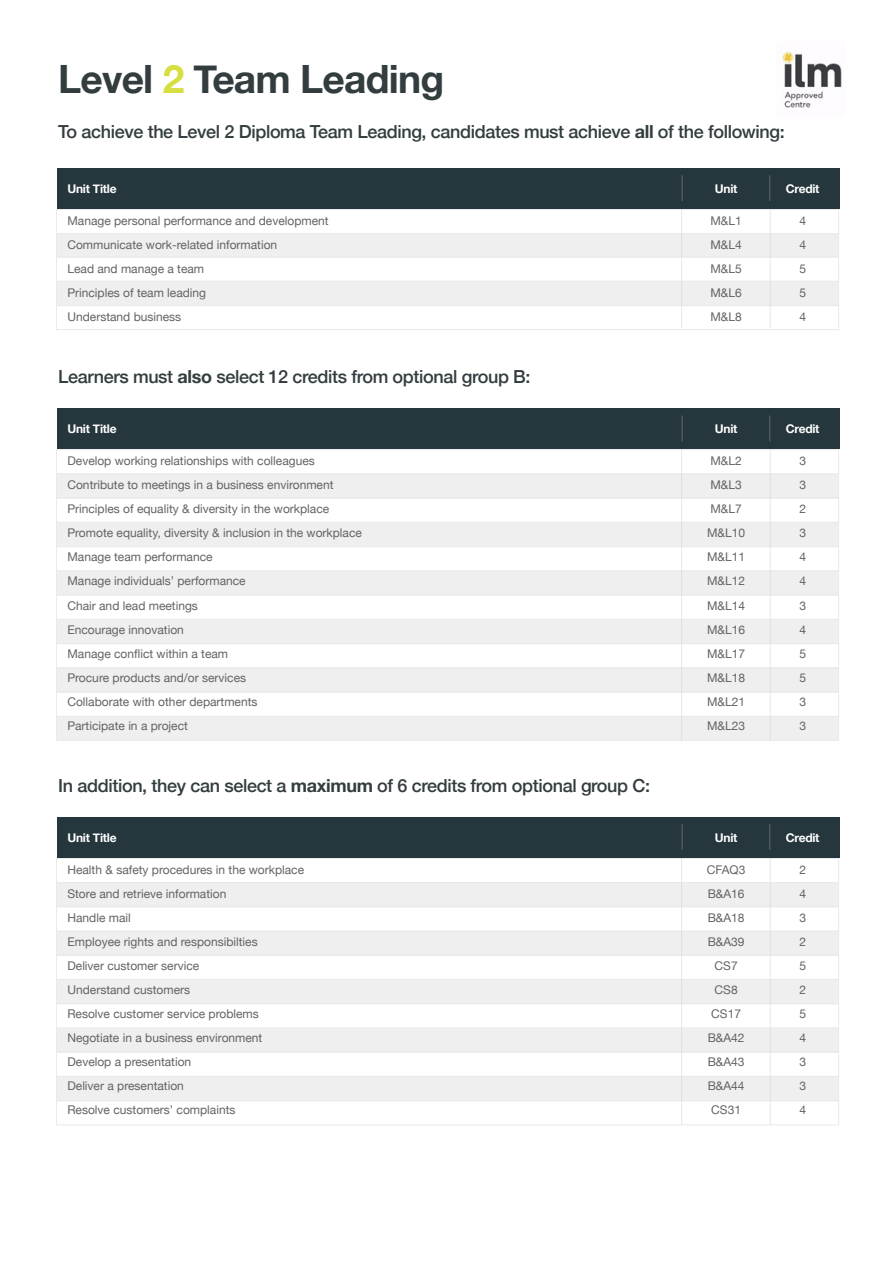
<style>
.page{position:relative;width:893px;height:1263px;background:#fff}
.page>*{position:absolute;margin:0;border:0;box-sizing:border-box;transform-origin:0 0}
.t1{font:700 39px "Helvetica Neue";letter-spacing:-.02em;color:#333d3f}
.t2{font:500 18px "Helvetica Neue";letter-spacing:-.02em;color:#333d3f}
.t3{font:12px/24px "Helvetica Neue";color:#646262}
.t4{font:700 12px "Helvetica Neue";letter-spacing:-.02em;color:#fff}
.s1{color:#d5df40}
.s2{font-weight:700}
</style>
<div class="page">
<img style="left:781px;top:51px;width:61px;height:57px">
<div style="left:56px;top:233px;width:783px;height:24px;background:#efefef"></div>
<div style="left:56px;top:474px;width:783px;height:24px;background:#efefef"></div>
<div style="left:56px;top:882px;width:783px;height:25px;background:#efefef"></div>
<div style="left:56px;top:668px;width:783px;height:24px;background:#efefef"></div>
<div style="left:56px;top:1076px;width:783px;height:25px;background:#efefef"></div>
<div style="left:56px;top:571px;width:783px;height:24px;background:#efefef"></div>
<div style="left:56px;top:979px;width:783px;height:25px;background:#efefef"></div>
<div style="left:56px;top:281px;width:783px;height:25px;background:#efefef"></div>
<div style="left:56px;top:522px;width:783px;height:25px;background:#efefef"></div>
<div style="left:56px;top:931px;width:783px;height:24px;background:#efefef"></div>
<div style="left:56px;top:716px;width:783px;height:25px;background:#efefef"></div>
<div style="left:56px;top:619px;width:783px;height:25px;background:#efefef"></div>
<div style="left:56px;top:1028px;width:783px;height:24px;background:#efefef"></div>
<div style="left:56px;top:257px;width:783px;height:25px;background:#fff;border:1px solid #eaeaea"></div>
<div style="left:56px;top:498px;width:783px;height:25px;background:#fff;border:1px solid #eaeaea"></div>
<div style="left:56px;top:906px;width:783px;height:25px;background:#fff;border:1px solid #eaeaea"></div>
<div style="left:56px;top:692px;width:783px;height:25px;background:#fff;border:1px solid #eaeaea"></div>
<div style="left:56px;top:1100px;width:783px;height:25px;background:#fff;border:1px solid #eaeaea"></div>
<div style="left:56px;top:595px;width:783px;height:25px;background:#fff;border:1px solid #eaeaea"></div>
<div style="left:56px;top:1003px;width:783px;height:25px;background:#fff;border:1px solid #eaeaea"></div>
<div style="left:56px;top:305px;width:783px;height:25px;background:#fff;border:1px solid #eaeaea"></div>
<div style="left:56px;top:546px;width:783px;height:25px;background:#fff;border:1px solid #eaeaea"></div>
<div style="left:56px;top:955px;width:783px;height:25px;background:#fff;border:1px solid #eaeaea"></div>
<div style="left:56px;top:643px;width:783px;height:25px;background:#fff;border:1px solid #eaeaea"></div>
<div style="left:56px;top:1052px;width:783px;height:25px;background:#fff;border:1px solid #eaeaea"></div>
<div style="left:56px;top:209px;width:783px;height:25px;background:#fff;border:1px solid #eaeaea"></div>
<div style="left:56px;top:449px;width:783px;height:25px;background:#fff;border:1px solid #eaeaea"></div>
<div style="left:56px;top:858px;width:783px;height:25px;background:#fff;border:1px solid #eaeaea"></div>
<hr style="left:681px;top:209px;width:1px;height:120px;background:#d1d1d1">
<hr style="left:681px;top:449px;width:1px;height:292px;background:#d1d1d1">
<hr style="left:681px;top:858px;width:1px;height:267px;background:#d1d1d1">
<hr style="left:770px;top:209px;width:1px;height:120px;background:#d1d1d1">
<hr style="left:770px;top:449px;width:1px;height:292px;background:#d1d1d1">
<hr style="left:770px;top:858px;width:1px;height:267px;background:#d1d1d1">
<div style="left:57px;top:168px;width:782px;height:41px;background:#25363c"></div>
<div style="left:57px;top:408px;width:782px;height:41px;background:#25363c"></div>
<div style="left:57px;top:817px;width:782px;height:41px;background:#25363c"></div>
<svg style="left:769px;top:175px;width:1px;height:26px"></svg>
<svg style="left:769px;top:415px;width:1px;height:26px"></svg>
<svg style="left:769px;top:824px;width:1px;height:26px"></svg>
<svg style="left:682px;top:175px;width:1px;height:26px"></svg>
<svg style="left:682px;top:415px;width:1px;height:26px"></svg>
<svg style="left:682px;top:824px;width:1px;height:26px"></svg>
<h1 class="t1" style="left:58px;top:49px;width:387px">Level <span class="s1">2</span> Team Leading</h1>
<h2 class="t2" style="left:58px;top:117px;width:728px">To achieve the Level 2 Diploma Team Leading, candidates must achieve <span class="s2">all</span> of the following:</h2>
<p class="t4" style="left:67px;top:179px;width:51px">Unit Title</p>
<p class="t4" style="left:715px;top:179px;width:24px">Unit</p>
<p class="t4" style="left:786px;top:179px;width:35px">Credit</p>
<p class="t3" style="left:67px;top:210px;width:263px">Manage personal performance and development<br>Communicate work-related information<br>Lead and manage a team<br>Principles of team leading<br>Understand business</p>
<p class="t3" style="left:710px;top:210px;width:33px;text-align:justify">M&amp;L1<br>M&amp;L4<br>M&amp;L5<br>M&amp;L6<br>M&amp;L8</p>
<p class="t3" style="left:799px;top:210px;width:8px;text-align:justify">4<br>4<br>5<br>5<br>4</p>
<h2 class="t2" style="left:58px;top:362px;width:474px">Learners must <span class="s2">also</span> select 12 credits from optional group B:</h2>
<p class="t4" style="left:67px;top:420px;width:51px">Unit Title</p>
<p class="t4" style="left:715px;top:420px;width:24px">Unit</p>
<p class="t4" style="left:786px;top:420px;width:35px">Credit</p>
<p class="t3" style="left:67px;top:450px;width:296px">Develop working relationships with colleagues Contribute to meetings in a business environment Principles of equality &amp; diversity in the workplace Promote equality, diversity &amp; inclusion in the workplace Manage team performance<br>Manage individuals’ performance<br>Chair and lead meetings<br>Encourage innovation<br>Manage conflict within a team<br>Procure products and/or services<br>Collaborate with other departments<br>Participate in a project</p>
<p class="t3" style="left:707px;top:450px;width:40px">M&amp;L2<br>M&amp;L3<br>M&amp;L7<br>M&amp;L10<br>M&amp;L11<br>M&amp;L12<br>M&amp;L14<br>M&amp;L16<br>M&amp;L17<br>M&amp;L18<br>M&amp;L21<br>M&amp;L23</p>
<p class="t3" style="left:799px;top:450px;width:8px;text-align:justify">3<br>3<br>2<br>3<br>4<br>4<br>3<br>4<br>5<br>5<br>3<br>3</p>
<h2 class="t2" style="left:58px;top:771px;width:593px">In addition, they can select a <span class="s2">maximum</span> of 6 credits from optional group C:</h2>
<p class="t4" style="left:67px;top:828px;width:51px">Unit Title</p>
<p class="t4" style="left:715px;top:828px;width:24px">Unit</p>
<p class="t4" style="left:786px;top:828px;width:35px">Credit</p>
<p class="t3" style="left:67px;top:858px;width:238px">Health &amp; safety procedures in the workplace<br>Store and retrieve information<br>Handle mail<br>Employee rights and responsibilties<br>Deliver customer service<br>Understand customers<br>Resolve customer service problems<br>Negotiate in a business environment<br>Develop a presentation<br>Deliver a presentation<br>Resolve customers’ complaints</p>
<p class="t3" style="left:707px;top:858px;width:40px;text-align:center">CFAQ3<br>B&amp;A16<br>B&amp;A18<br>B&amp;A39<br>CS7<br>CS8<br>CS17<br>B&amp;A42<br>B&amp;A43<br>B&amp;A44<br>CS31</p>
<p class="t3" style="left:799px;top:858px;width:8px;text-align:justify">2<br>4<br>3<br>2<br>5<br>2<br>5<br>4<br>3<br>3<br>4</p>
</div>
